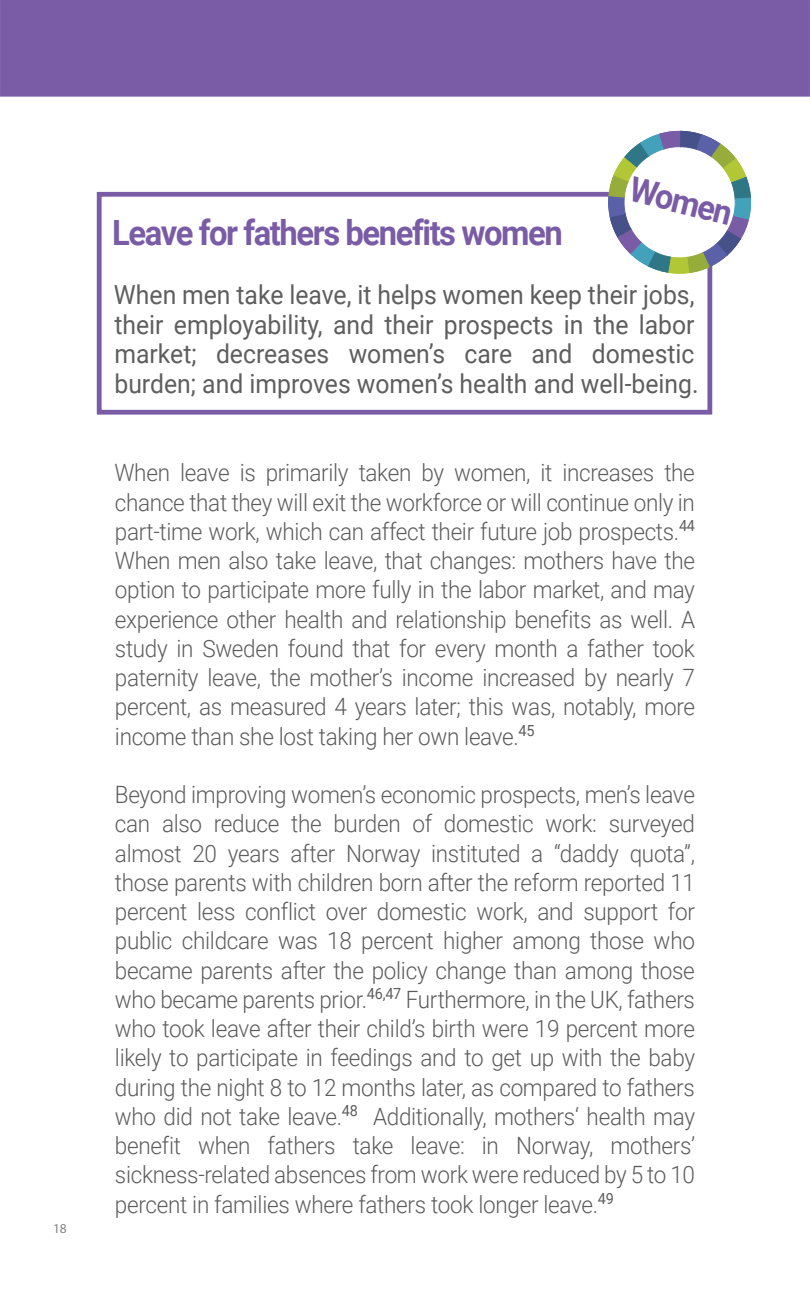
<style>
.page{position:relative;width:810px;height:1296px;background:#fff}
.page>*{position:absolute;margin:0;border:0;box-sizing:border-box;transform-origin:0 0}
.t1{font:700 34.65px "Roboto";letter-spacing:-.045em;color:#7a5ba6;scale:.94 1}
.t2{font:700 34.43px "Roboto";color:#7a5ba6;scale:.94 1}
.t3{font:26.32px/29.7px "Roboto";color:#5e5e5e;scale:.94 1}
.t4{font:300 23.85px/29.2px "Roboto";letter-spacing:-.015em;color:#5d5d5d;text-align:justify;scale:.94 1}
.t5{font:13.5px "Myriad Pro";color:#818181}
</style>
<div class="page">
<div style="left:97px;top:192px;width:615px;height:223px;border:5px solid #7a5ba6"></div>
<svg style="left:609px;top:130px;width:142px;height:145px"></svg>
<div style="left:0;top:0;width:810px;height:96px;background:#7a5ba6"></div>
<p class="t5" style="left:53px;top:1221px;width:15px">18</p>
<h1 class="t1" style="left:112px;top:212px;width:481px">Leave for fathers benefits women</h1>
<h2 class="t2" style="left:635px;top:169px;width:113px;rotate:14deg">Women</h2>
<p class="t3" style="left:114px;top:280px;width:623px">When men take leave, it helps women keep their jobs, their employability, and their prospects in the labor market; decreases women’s care and domestic burden; and improves women’s health and well-being.</p>
<p class="t4" style="left:114px;top:459px;width:619px">When leave is primarily taken by women, it increases the chance that they will exit the workforce or will continue only in part-time work, which can affect their future job prospects.<sup>44<br></sup>When men also take leave, that changes: mothers have the option to participate more fully in the labor market, and may experience other health and relationship benefits as well. A study in Sweden found that for every month a father took paternity leave, the mother’s income increased by nearly 7 percent, as measured 4 years later; this was, notably, more income than she lost taking her own leave.<sup>45</sup></p>
<p class="t4" style="left:115px;top:780px;width:619px">Beyond improving women’s economic prospects, men’s leave can also reduce the burden of domestic work: surveyed almost 20 years after Norway instituted a “daddy quota”, those parents with children born after the reform reported 11 percent less conflict over domestic work, and support for public childcare was 18 percent higher among those who became parents after the policy change than among those who became parents prior.<sup>46,47</sup> Furthermore, in the UK, fathers who took leave after their child’s birth were 19 percent more likely to participate in feedings and to get up with the baby during the night 8 to 12 months later, as compared to fathers who did not take leave.<sup>48</sup> Additionally, mothers‘ health may benefit when fathers take leave: in Norway, mothers’ sickness-related absences from work were reduced by 5 to 10 percent in families where fathers took longer leave.<sup>49</sup></p>
</div>
